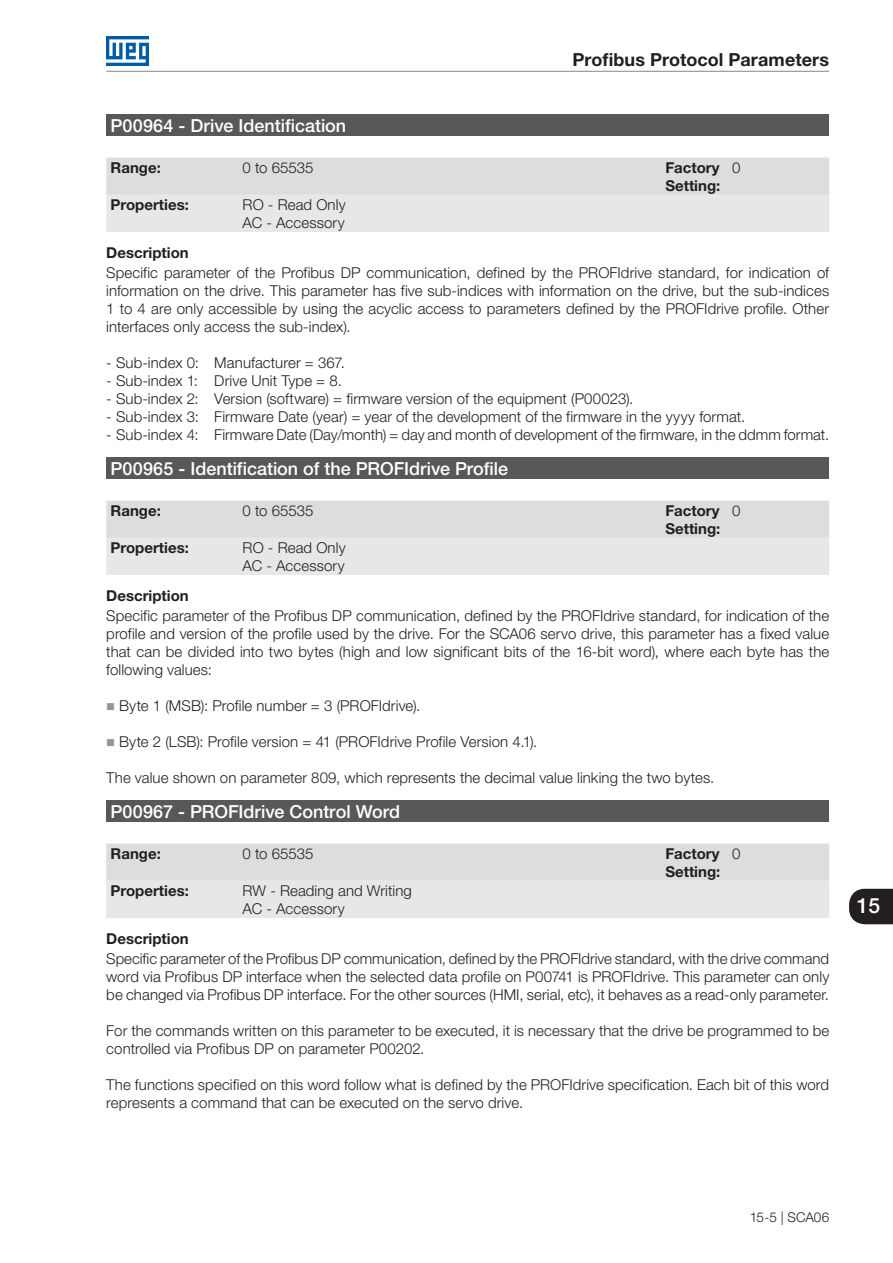
<style>
.page{position:relative;width:893px;height:1263px;background:#fff}
.page>*{position:absolute;margin:0;border:0;box-sizing:border-box;transform-origin:0 0}
.t1{font:500 21px "Helvetica Neue LT Pro";color:#fff}
._900_a_999{font:500 18px "Helvetica Neue LT Pro";color:#fff}
.t2{font:700 18px "Helvetica Neue LT Pro";letter-spacing:.005em;color:#231f20}
.Texto{font:300 15px/18px "Helvetica Neue LT Pro";letter-spacing:.005em;color:#231f20;text-align:justify}
.Cabeçalho__Faixa_Pro{font:700 15px/18px "Helvetica Neue LT Pro";color:#231f20}
.t3{font:300 13.5px "Helvetica Neue LT Pro";letter-spacing:-.005em;color:#231f20}
</style>
<div class="page">
<svg style="left:849px;top:889px;width:44px;height:35px;background:#302d2e"></svg>
<hr style="left:106px;top:71px;width:723px;height:1px;background:#939598">
<img style="left:106px;top:36px;width:43px;height:30px">
<div style="left:106px;top:115px;width:723px;height:21px;background:#57585a"></div>
<svg style="left:106px;top:158px;width:723px;height:74px;background:#e1e2e4"></svg>
<div style="left:106px;top:458px;width:723px;height:21px;background:#57585a"></div>
<svg style="left:106px;top:501px;width:723px;height:74px;background:#e1e2e4"></svg>
<div style="left:106px;top:801px;width:723px;height:21px;background:#57585a"></div>
<svg style="left:106px;top:843px;width:723px;height:75px;background:#e1e2e4"></svg>
<p class="t2" style="left:572px;top:48px;width:258px">Profibus Protocol Parameters</p>
<p class="_900_a_999" style="left:111px;top:115px;width:237px">P00964 - Drive Identification</p>
<p class="Cabeçalho__Faixa_Pro" style="left:111px;top:158px;width:52px">Range:</p>
<p class="Texto" style="left:243px;top:158px;width:72px">0 to 65535</p>
<p class="Cabeçalho__Faixa_Pro" style="left:665px;top:158px;width:57px">Factory<br>Setting:</p>
<p class="Texto" style="left:732px;top:158px;width:10px">0</p>
<p class="Cabeçalho__Faixa_Pro" style="left:111px;top:195px;width:80px">Properties:</p>
<p class="Texto" style="left:243px;top:195px;width:104px">RO - Read Only</p>
<p class="Texto" style="left:243px;top:213px;width:104px">AC - Accessory</p>
<p class="Cabeçalho__Faixa_Pro" style="left:106px;top:243px;width:84px">Description</p>
<p class="Texto" style="left:106px;top:263px;width:724px">Specific parameter of the Profibus DP communication, defined by the PROFIdrive standard, for indication of information on the drive. This parameter has five sub-indices with information on the drive, but the sub-indices 1 to 4 are only accessible by using the acyclic access to parameters defined by the PROFIdrive profile. Other interfaces only access the sub-index).</p>
<p class="Texto" style="left:106px;top:353px;width:240px">- Sub-index 0: Manufacturer = 367.</p>
<p class="Texto" style="left:106px;top:371px;width:237px">- Sub-index 1: Drive Unit Type = 8.</p>
<p class="Texto" style="left:106px;top:389px;width:529px">- Sub-index 2: Version (software) = firmware version of the equipment (P00023).</p>
<p class="Texto" style="left:106px;top:407px;width:640px">- Sub-index 3: Firmware Date (year) = year of the development of the firmware in the yyyy format.</p>
<p class="Texto" style="left:106px;top:425px;width:724px">- Sub-index 4: Firmware Date (Day/month) = day and month of development of the firmware, in the ddmm format.</p>
<p class="_900_a_999" style="left:111px;top:458px;width:399px">P00965 - Identification of the PROFIdrive Profile</p>
<p class="Cabeçalho__Faixa_Pro" style="left:111px;top:501px;width:52px">Range:</p>
<p class="Texto" style="left:243px;top:501px;width:72px">0 to 65535</p>
<p class="Cabeçalho__Faixa_Pro" style="left:665px;top:501px;width:57px">Factory<br>Setting:</p>
<p class="Texto" style="left:732px;top:501px;width:10px">0</p>
<p class="Cabeçalho__Faixa_Pro" style="left:111px;top:538px;width:80px">Properties:</p>
<p class="Texto" style="left:243px;top:538px;width:104px">RO - Read Only</p>
<p class="Texto" style="left:243px;top:556px;width:104px">AC - Accessory</p>
<p class="Cabeçalho__Faixa_Pro" style="left:106px;top:586px;width:84px">Description</p>
<p class="Texto" style="left:106px;top:606px;width:724px">Specific parameter of the Profibus DP communication, defined by the PROFIdrive standard, for indication of the profile and version of the profile used by the drive. For the SCA06 servo drive, this parameter has a fixed value that can be divided into two bytes (high and low significant bits of the 16-bit word), where each byte has the following values:</p>
<p class="Texto" style="left:119px;top:696px;width:303px">Byte 1 (MSB): Profile number = 3 (PROFIdrive).</p>
<p class="Texto" style="left:119px;top:732px;width:420px">Byte 2 (LSB): Profile version = 41 (PROFIdrive Profile Version 4.1).</p>
<p class="Texto" style="left:106px;top:768px;width:610px">The value shown on parameter 809, which represents the decimal value linking the two bytes.</p>
<p class="_900_a_999" style="left:111px;top:801px;width:291px">P00967 - PROFIdrive Control Word</p>
<p class="Cabeçalho__Faixa_Pro" style="left:111px;top:844px;width:52px">Range:</p>
<p class="Texto" style="left:243px;top:844px;width:72px">0 to 65535</p>
<p class="Cabeçalho__Faixa_Pro" style="left:665px;top:844px;width:57px">Factory<br>Setting:</p>
<p class="Texto" style="left:732px;top:844px;width:10px">0</p>
<p class="Cabeçalho__Faixa_Pro" style="left:111px;top:881px;width:80px">Properties:</p>
<p class="Texto" style="left:243px;top:881px;width:171px">RW - Reading and Writing</p>
<p class="Texto" style="left:243px;top:899px;width:104px">AC - Accessory</p>
<p class="Cabeçalho__Faixa_Pro" style="left:106px;top:929px;width:84px">Description</p>
<p class="Texto" style="left:106px;top:949px;width:724px">Specific parameter of the Profibus DP communication, defined by the PROFIdrive standard, with the drive command word via Profibus DP interface when the selected data profile on P00741 is PROFIdrive. This parameter can only be changed via Profibus DP interface. For the other sources (HMI, serial, etc), it behaves as a read-only parameter.</p>
<p class="Texto" style="left:106px;top:1021px;width:724px">For the commands written on this parameter to be executed, it is necessary that the drive be programmed to be controlled via Profibus DP on parameter P00202.</p>
<p class="Texto" style="left:106px;top:1075px;width:724px">The functions specified on this word follow what is defined by the PROFIdrive specification. Each bit of this word represents a command that can be executed on the servo drive.</p>
<h1 class="t1" style="left:857px;top:893px;width:25px">15</h1>
<p class="t3" style="left:750px;top:1208px;width:81px">15-5 | SCA06</p>
</div>
